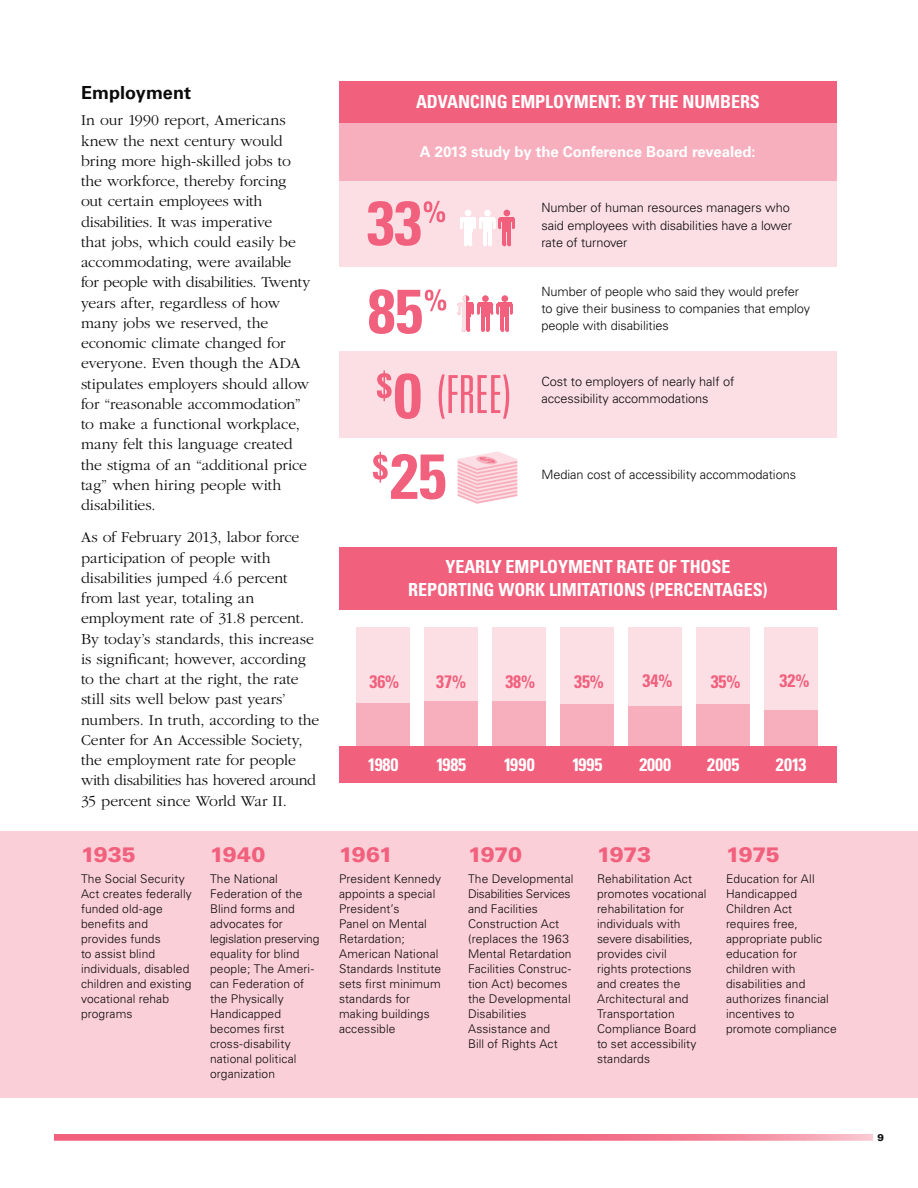
<style>
.page{position:relative;width:918px;height:1188px;background:#fff}
.page>*{position:absolute;margin:0;border:0;box-sizing:border-box;transform-origin:0 0}
.t1{font:900 21px "Univers";letter-spacing:-.02em;color:#f1607c}
.t2{font:700 condensed 18px/23.2px "Univers";letter-spacing:-.005em;color:#fff;text-align:center}
.t3{font:700 condensed 18px "Univers";letter-spacing:-.005em;color:#f1607c}
.t4{font:700 18px "Univers";letter-spacing:.005em;color:#0b0a0b}
.t5{font:300 15.75px/20.2px "Garamond";letter-spacing:-.005em;color:#0b0a0b}
.t6{font:700 15px "Univers";letter-spacing:-.005em;color:#fff}
.t7{font:300 12.75px/17.2px "Univers";letter-spacing:-.005em;color:#0b0a0b}
.t8{font:300 12px/15px "Univers";letter-spacing:.01em;color:#0b0a0b}
.t9{font:900 9.75px "Univers";color:#0b0a0b}
</style>
<div class="page">
<div style="left:0;top:832px;width:918px;height:266px;background:#fbcfd8"></div>
<div style="left:339px;top:81px;width:498px;height:42px;background:#f1607c"></div>
<div style="left:339px;top:181px;width:498px;height:86px;background:#fcdfe5"></div>
<div style="left:339px;top:123px;width:498px;height:58px;background:#f8afbd"></div>
<div style="left:339px;top:351px;width:498px;height:86px;background:#fcdfe5"></div>
<svg style="left:368px;top:201px;width:77px;height:45px"></svg>
<svg style="left:369px;top:289px;width:77px;height:45px"></svg>
<svg style="left:377px;top:370px;width:44px;height:49px"></svg>
<svg style="left:373px;top:452px;width:72px;height:47px"></svg>
<svg style="left:460px;top:210px;width:55px;height:36px"></svg>
<hr style="left:500px;top:217px;width:13px;height:4px;background:#f1607c">
<div style="left:503px;top:219px;width:8px;height:12px;background:#f1607c"></div>
<svg style="left:458px;top:295px;width:55px;height:37px"></svg>
<svg style="left:439px;top:374px;width:70px;height:45px"></svg>
<svg style="left:458px;top:451px;width:59px;height:53px"></svg>
<div style="left:339px;top:547px;width:498px;height:62px;background:#f1607c"></div>
<div style="left:356px;top:627px;width:54px;height:119px;background:#fcdfe5"></div>
<div style="left:356px;top:703px;width:54px;height:43px;background:#f8afbd"></div>
<div style="left:424px;top:627px;width:54px;height:119px;background:#fcdfe5"></div>
<div style="left:424px;top:702px;width:54px;height:44px;background:#f8afbd"></div>
<div style="left:492px;top:627px;width:54px;height:119px;background:#fcdfe5"></div>
<div style="left:492px;top:701px;width:54px;height:45px;background:#f8afbd"></div>
<div style="left:560px;top:627px;width:54px;height:119px;background:#fcdfe5"></div>
<div style="left:560px;top:704px;width:54px;height:42px;background:#f8afbd"></div>
<div style="left:696px;top:627px;width:54px;height:119px;background:#fcdfe5"></div>
<div style="left:696px;top:704px;width:54px;height:42px;background:#f8afbd"></div>
<div style="left:628px;top:627px;width:54px;height:119px;background:#fcdfe5"></div>
<div style="left:628px;top:706px;width:54px;height:40px;background:#f8afbd"></div>
<div style="left:764px;top:627px;width:54px;height:119px;background:#fcdfe5"></div>
<div style="left:764px;top:710px;width:54px;height:36px;background:#f8afbd"></div>
<div style="left:339px;top:746px;width:498px;height:37px;background:#f1607c"></div>
<svg style="left:54px;top:1134px;width:819px;height:7px;background:#f2768e"></svg>
<h2 class="t4" style="left:81px;top:82px;width:112px">Employment</h2>
<p class="t5" style="left:81px;top:110px;width:231px">In our 1990 report, Americans knew the next century would bring more high-skilled jobs to the workforce, thereby forcing out certain employees with disabilities. It was imperative<br>that jobs, which could easily be accommodating, were available for people with disabilities. Twenty years after, regardless of how many jobs we reserved, the economic climate changed for everyone. Even though the ADA stipulates employers should allow for “reasonable accommodation” to make a functional workplace, many felt this language created the stigma of an “additional price tag” when hiring people with disabilities.</p>
<p class="t5" style="left:81px;top:528px;width:240px">As of February 2013, labor force participation of people with disabilities jumped 4.6 percent from last year, totaling an employment rate of 31.8 percent.<br>By today’s standards, this increase is significant; however, according to the chart at the right, the rate still sits well below past years’ numbers. In truth, according to the<br>Center for An Accessible Society, the employment rate for people with disabilities has hovered around<br>35 percent since World War II.</p>
<h1 class="t1" style="left:81px;top:841px;width:56px">1935</h1>
<p class="t8" style="left:81px;top:872px;width:112px">The Social Security<br>Act creates federally funded old-age benefits and provides funds<br>to assist blind individuals, disabled children and existing vocational rehab programs</p>
<h1 class="t1" style="left:210px;top:841px;width:57px">1940</h1>
<p class="t8" style="left:210px;top:872px;width:111px">The National<br>Federation of the<br>B lind forms and advocates for legislation preserving equality for blind people; The Ameri&shy;can Federation of the Physically<br>Handicapped becomes first cross-disability national political organization</p>
<h2 class="t2" style="left:416px;top:89px;width:345px">ADVANCING EMPLOYMENT: BY THE NUMBERS</h2>
<p class="t6" style="left:420px;top:143px;width:337px">A 2013 study by the Conference Board revealed:</p>
<p class="t7" style="left:541px;top:199px;width:252px">Number of human resources managers who said employees with disabilities have a lower rate of turnover</p>
<p class="t7" style="left:541px;top:283px;width:270px">Number of people who said they would prefer to give their business to companies that employ people with disabilities</p>
<p class="t7" style="left:541px;top:373px;width:194px">Cost to employers of nearly half of accessibility accommodations</p>
<p class="t7" style="left:541px;top:466px;width:256px">Median cost of accessibility accommodations</p>
<h2 class="t2" style="left:408px;top:555px;width:361px">YEARLY EMPLOYMENT RATE OF THOSE<br>REPORTING WORK LIMITATIONS (PERCENTAGES)</h2>
<h2 class="t3" style="left:369px;top:670px;width:31px">36%</h2>
<h2 class="t3" style="left:436px;top:670px;width:31px">37%</h2>
<h2 class="t3" style="left:505px;top:670px;width:31px">38%</h2>
<h2 class="t3" style="left:574px;top:670px;width:31px">35%</h2>
<h2 class="t3" style="left:643px;top:670px;width:31px">34%</h2>
<h2 class="t3" style="left:780px;top:670px;width:31px">32%</h2>
<h2 class="t3" style="left:711px;top:670px;width:31px">35%</h2>
<h2 class="t2" style="left:368px;top:753px;width:32px">1980</h2>
<h2 class="t2" style="left:436px;top:753px;width:32px">1985</h2>
<h2 class="t2" style="left:504px;top:753px;width:32px">1990</h2>
<h2 class="t2" style="left:572px;top:753px;width:32px">1995</h2>
<h2 class="t2" style="left:639px;top:753px;width:33px">2000</h2>
<h2 class="t2" style="left:707px;top:753px;width:34px">2005</h2>
<h2 class="t2" style="left:776px;top:753px;width:32px">2013</h2>
<h1 class="t1" style="left:339px;top:841px;width:56px">1961</h1>
<p class="t8" style="left:339px;top:872px;width:104px">President Kennedy appoints a special<br>President’s<br>Panel on Mental<br>Retardation;<br>American National<br>Standards Institute sets first minimum standards for making buildings accessible</p>
<h1 class="t1" style="left:468px;top:841px;width:56px">1970</h1>
<p class="t8" style="left:468px;top:872px;width:107px">The Developmental<br>Disabilities Services and Facilities<br>Construction Act (replaces the 1963<br>M ental Retardation<br>Facilities Construc&shy;tion Act) becomes the Developmental<br>Disabilities<br>Assistance and<br>B ill of Rights Act</p>
<h1 class="t1" style="left:597px;top:841px;width:56px">1973</h1>
<p class="t8" style="left:597px;top:872px;width:111px">Rehabilitation Act promotes vocational rehabilitation for individuals with severe disabilities, provides civil<br>rights protections and creates the<br>Architectural and<br>Transportation<br>Compliance Board to set accessibility standards</p>
<h1 class="t1" style="left:726px;top:841px;width:55px">1975</h1>
<p class="t8" style="left:726px;top:872px;width:112px">Education for All<br>Handicapped<br>Children Act requires free, appropriate public education for children with disabilities and authorizes financial incentives to promote compliance</p>
<p class="t9" style="left:878px;top:1131px;width:8px">9</p>
</div>
